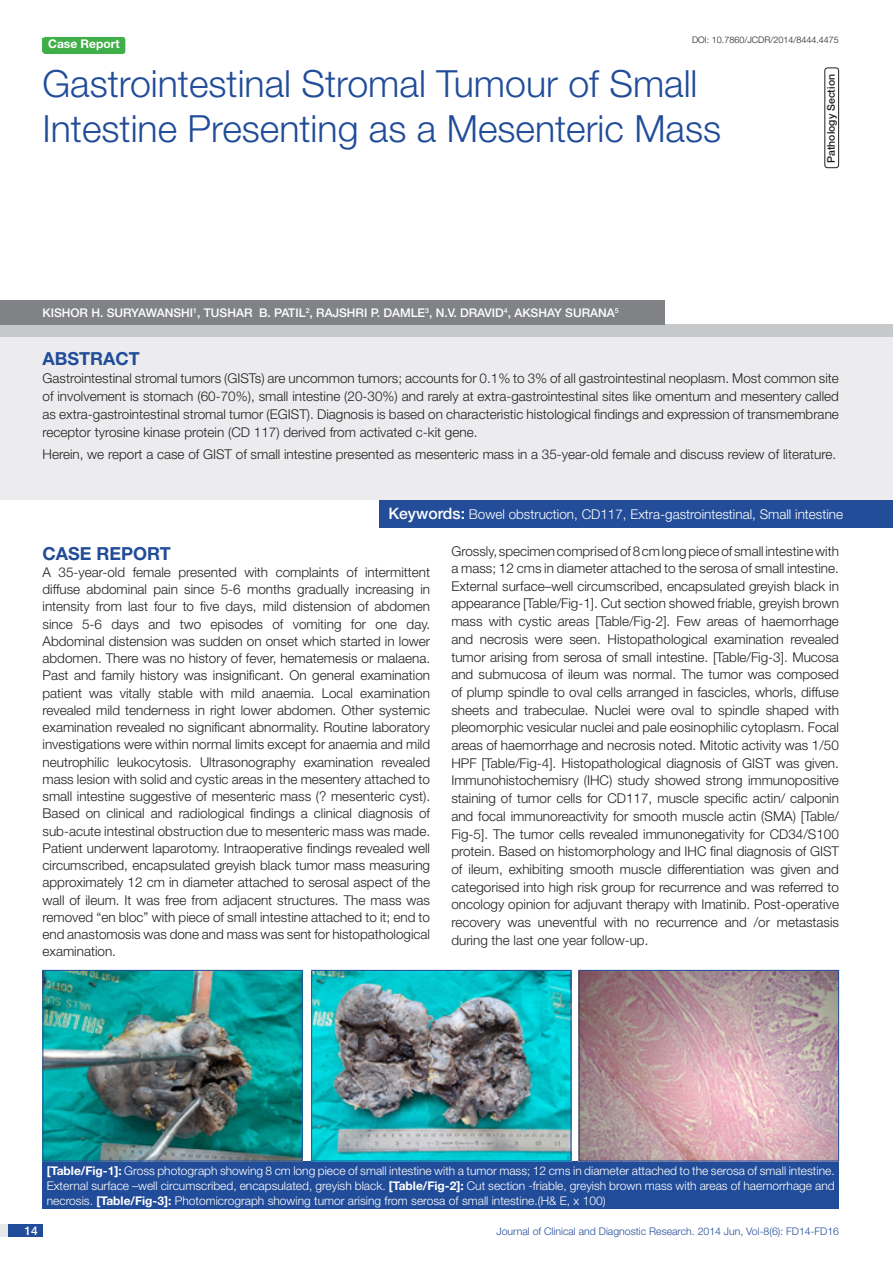
<style>
.page{position:relative;width:893px;height:1263px;background:#fff}
.page>*{position:absolute;margin:0;border:0;box-sizing:border-box;transform-origin:0 0}
.t1{font:300 37.5px/45px "Helvetica Neue";color:#214c99}
.Level_1{font:700 18px "Helvetica Neue";color:#214c99}
.Body_text{font:300 13.5px/17.2px "Helvetica Neue";color:#231f20;text-align:justify}
.Abstract_text{font:300 13.5px/18px "Helvetica Neue";color:#231f20;text-align:justify}
.t2{font:300 13.5px "Helvetica Neue";color:#fff}
.Table_text{font:300 12px/15px "Helvetica Neue";color:#fff;text-align:justify}
.Author{font:500 12px "Helvetica Neue";color:#fff}
.t3{font:700 12px "Helvetica Neue";color:#fff}
.t4{font:300 10.5px "Helvetica Neue";color:#214c99}
.t5{font:500 10.5px "Helvetica Neue";color:#231f20}
.DOI{font:300 9px "Helvetica Neue";color:#231f20}
.s1{font-weight:500;font-size:15.75px}
.s2{font-weight:700}
</style>
<div class="page">
<div style="left:0;top:1224px;width:43px;height:13px;background:#e6e7e9"></div>
<div style="left:8px;top:1224px;width:35px;height:13px;background:#214c99"></div>
<div style="left:43px;top:37px;width:82px;height:17px;background:#40ae49;border-radius:3px"></div>
<div style="left:0;top:335px;width:893px;height:165px;background:#ececee"></div>
<div style="left:0;top:325px;width:893px;height:12px;background:#c7c8ca"></div>
<div style="left:380px;top:500px;width:513px;height:28px;background:#244d99"></div>
<div style="left:0;top:300px;width:665px;height:25px;background:#808285"></div>
<div style="left:824px;top:68px;width:15px;height:100px;border:1px solid #231f20;border-radius:3px"></div>
<div style="left:43px;top:1161px;width:796px;height:48px;background:#214c99"></div>
<img style="left:45px;top:972px;width:256px;height:187px">
<div style="left:43px;top:970px;width:260px;height:191px;border:1px solid #214c99"></div>
<img style="left:313px;top:972px;width:256px;height:187px">
<div style="left:311px;top:970px;width:260px;height:191px;border:1px solid #214c99"></div>
<img style="left:581px;top:972px;width:256px;height:187px">
<div style="left:579px;top:970px;width:260px;height:191px;border:1px solid #214c99"></div>
<p class="DOI" style="left:692px;top:35px;width:148px">DOI: 10.7860/JCDR/2014/8444.4475</p>
<p class="t3" style="left:48px;top:37px;width:73px">Case Report</p>
<p class="t1" style="left:43px;top:60px;width:680px">Gastrointestinal Stromal Tumour of Small<br>Intestine Presenting as a Mesenteric Mass</p>
<p class="t5" style="left:825px;top:163px;width:90px;rotate:-90deg">PATHOLOGY SECTION</p>
<p class="Author" style="left:43px;top:305px;width:178px">KISHOR H. SURYAWANSHI<sup>1</sup>, TUSHAR</p>
<p class="Author" style="left:259px;top:305px;width:361px">B. PATIL<sup>2</sup>, RAJSHRI P. DAMLE<sup>3</sup>, N.V. DRAVID<sup>4</sup>, AKSHAY SURANA<sup>5</sup></p>
<p class="Level_1" style="left:43px;top:348px;width:98px">ABSTRACT</p>
<p class="Abstract_text" style="left:43px;top:369px;width:798px">Gastrointestinal stromal tumors (GISTs) are uncommon tumors; accounts for 0.1% to 3% of all gastrointestinal neoplasm. Most common site of involvement is stomach (60-70%), small intestine (20-30%) and rarely at extra-gastrointestinal sites like omentum and mesentery called as extra-gastrointestinal stromal tumor (EGIST). Diagnosis is based on characteristic histological findings and expression of transmembrane receptor tyrosine kinase protein (CD 117) derived from activated c-kit gene.</p>
<p class="Abstract_text" style="left:43px;top:445px;width:795px">Herein, we report a case of GIST of small intestine presented as mesenteric mass in a 35-year-old female and discuss review of literature.</p>
<p class="t2" style="left:388px;top:506px;width:456px"><span class="s1">KEYWORDS:</span> Bowel obstruction, CD117, Extra-gastrointestinal, Small intestine</p>
<p class="Level_1" style="left:43px;top:542px;width:130px">Case Report</p>
<p class="Body_text" style="left:43px;top:563px;width:389px">A 35-year-old female presented with complaints of intermittent diffuse abdominal pain since 5-6 months gradually increasing in intensity from last four to five days, mild distension of abdomen since 5-6 days and two episodes of vomiting for one day.<br>Abdominal distension was sudden on onset which started in lower abdomen. There was no history of fever, hematemesis or malaena.<br>Past and family history was insignificant. On general examination patient was vitally stable with mild anaemia. Local examination revealed mild tenderness in right lower abdomen. Other systemic examination revealed no significant abnormality. Routine laboratory investigations were within normal limits except for anaemia and mild neutrophilic leukocytosis. Ultrasonography examination revealed mass lesion with solid and cystic areas in the mesentery attached to small intestine suggestive of mesenteric mass (? mesenteric cyst).<br>Based on clinical and radiological findings a clinical diagnosis of sub-acute intestinal obstruction due to mesenteric mass was made.<br>Patient underwent laparotomy. Intraoperative findings revealed well circumscribed, encapsulated greyish black tumor mass measuring approximately 12 cm in diameter attached to serosal aspect of the wall of ileum. It was free from adjacent structures. The mass was removed “en bloc” with piece of small intestine attached to it; end to end anastomosis was done and mass was sent for histopathological examination.</p>
<p class="Body_text" style="left:451px;top:542px;width:389px;line-height:17.7px">Grossly, specimen comprised of 8 cm long piece of small intestine with a mass; 12 cms in diameter attached to the serosa of small intestine.<br>External surface–well circumscribed, encapsulated greyish black in appearance [Table/Fig-1]. Cut section showed friable, greyish brown mass with cystic areas [Table/Fig-2]. Few areas of haemorrhage and necrosis were seen. Histopathological examination revealed tumor arising from serosa of small intestine. [Table/Fig-3]. Mucosa and submucosa of ileum was normal. The tumor was composed of plump spindle to oval cells arranged in fascicles, whorls, diffuse sheets and trabeculae. Nuclei were oval to spindle shaped with pleomorphic vesicular nuclei and pale eosinophilic cytoplasm. Focal areas of haemorrhage and necrosis noted. Mitotic activity was 1/50<br>HPF [Table/Fig-4]. Histopathological diagnosis of GIST was given.<br>Immunohistochemisry (IHC) study showed strong immunopositive staining of tumor cells for CD117, muscle specific actin/ calponin and focal immunoreactivity for smooth muscle actin (SMA) [Table/ Fig-5]. The tumor cells revealed immunonegativity for CD34/S100 protein. Based on histomorphology and IHC final diagnosis of GIST of ileum, exhibiting smooth muscle differentiation was given and categorised into high risk group for recurrence and was referred to oncology opinion for adjuvant therapy with Imatinib. Post-operative recovery was uneventful with no recurrence and /or metastasis during the last one year follow-up.</p>
<p class="Table_text" style="left:47px;top:1163px;width:789px"><span class="s2">[Table/Fig-1]:</span> Gross photograph showing 8 cm long piece of small intestine with a tumor mass; 12 cms in diameter attached to the serosa of small intestine.<br>External surface –well circumscribed, encapsulated, greyish black. <span class="s2">[Table/Fig-2]:</span> Cut section -friable, greyish brown mass with areas of haemorrhage and necrosis. <span class="s2">[Table/Fig-3]:</span> Photomicrograph showing tumor arising from serosa of small intestine.(H&amp; E, x 100)</p>
<p class="Author" style="left:24px;top:1223px;width:15px">14</p>
<p class="t4" style="left:496px;top:1225px;width:344px">Journal of Clinical and Diagnostic Research. 2014 Jun, Vol-8(6): FD14-FD16</p>
</div>
